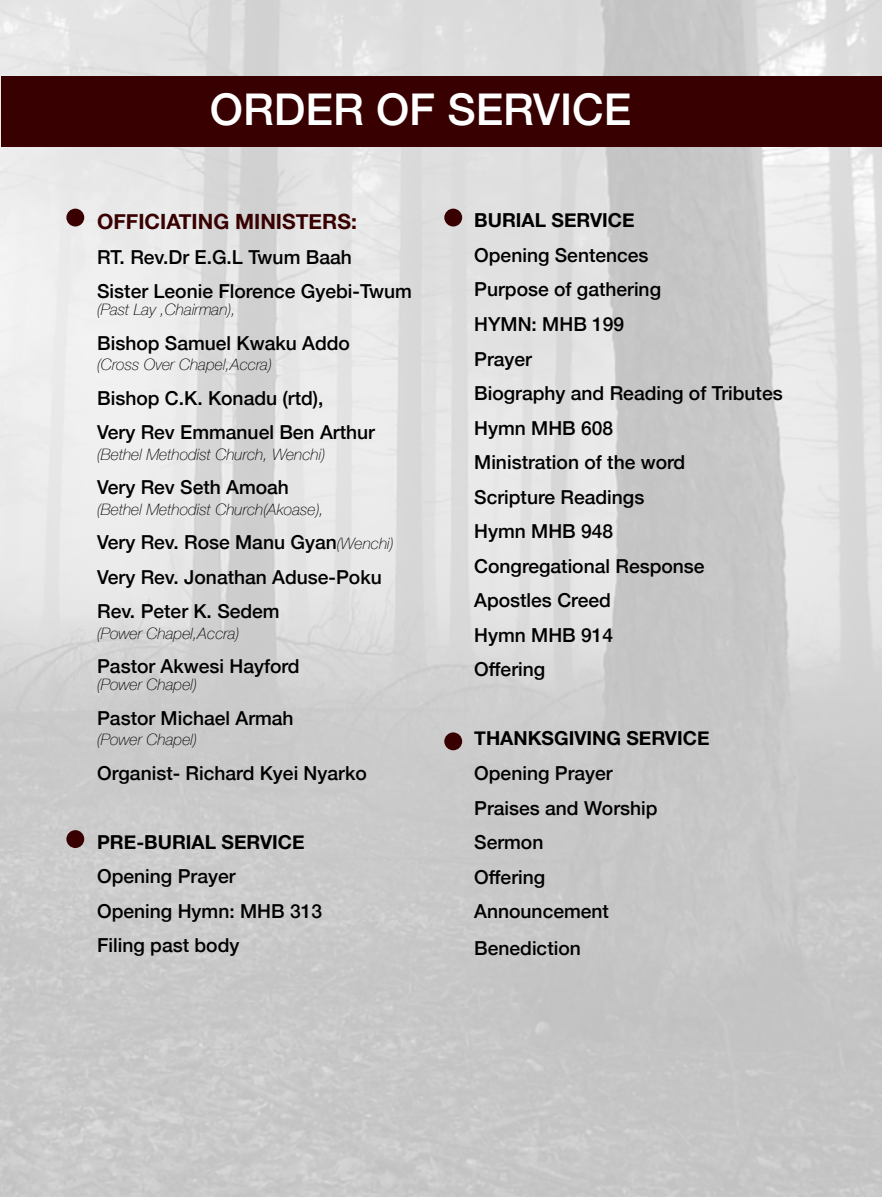
<style>
.page{position:relative;width:882px;height:1197px;background:#fff}
.page>*{position:absolute;margin:0;border:0;box-sizing:border-box;transform-origin:0 0}
.t1{font:500 43.75px "Helvetica Neue";color:#fff}
.t2{font:700 21px "Helvetica Neue";color:#380001}
.t3{font:500 19.25px/34.5px "Helvetica Neue";color:#000}
.t4{font:700 19.25px "Helvetica Neue";color:#000}
.t5{font:italic 100 15.75px "Helvetica Neue";color:#000}
.s1{font-weight:100;font-style:italic;font-size:15.75px}
</style>
<div class="page">
<img style="left:0;top:0;width:882px;height:1196px">
<div style="left:1px;top:76px;width:881px;height:71px;background:#380001"></div>
<div style="left:66px;top:209px;width:18px;height:17px;background:#380001;border-radius:50%"></div>
<div style="left:444px;top:209px;width:18px;height:17px;background:#380001;border-radius:50%"></div>
<div style="left:444px;top:732px;width:18px;height:18px;background:#380001;border-radius:50%"></div>
<div style="left:66px;top:830px;width:18px;height:18px;background:#380001;border-radius:50%"></div>
<h1 class="t1" style="left:210px;top:75px;width:423px">ORDER OF SERVICE</h1>
<p class="t2" style="left:97px;top:205px;width:261px">OFFICIATING MINISTERS:</p>
<p class="t3" style="left:97px;top:238px;width:316px">RT. Rev.Dr E.G.L Twum Baah<br>Sister Leonie Florence Gyebi-Twum</p>
<p class="t5" style="left:97px;top:297px;width:140px">(Past Lay ,Chairman),</p>
<p class="t3" style="left:97px;top:324px;width:254px">Bishop Samuel Kwaku Addo</p>
<p class="t5" style="left:97px;top:352px;width:176px">(Cross Over Chapel,Accra)</p>
<p class="t3" style="left:97px;top:379px;width:279px">Bishop C.K. Konadu (rtd),<br>Very Rev Emmanuel Ben Arthur</p>
<p class="t5" style="left:97px;top:442px;width:230px">(Bethel Methodist Church, Wenchi)</p>
<p class="t3" style="left:97px;top:469px;width:193px">Very Rev Seth Amoah</p>
<p class="t5" style="left:97px;top:497px;width:228px">(Bethel Methodist Church(Akoase),</p>
<p class="t3" style="left:97px;top:524px;width:298px">Very Rev. Rose Manu Gyan<span class="s1">(Wenchi)<br></span>Very Rev. Jonathan Aduse-Poku<br>Rev. Peter K. Sedem</p>
<p class="t5" style="left:97px;top:621px;width:144px">(Power Chapel,Accra)</p>
<p class="t3" style="left:97px;top:648px;width:204px">Pastor Akwesi Hayford</p>
<p class="t5" style="left:97px;top:672px;width:101px">(Power Chapel)</p>
<p class="t3" style="left:97px;top:699px;width:198px">Pastor Michael Armah</p>
<p class="t5" style="left:97px;top:728px;width:101px">(Power Chapel)</p>
<p class="t3" style="left:97px;top:754px;width:271px">Organist- Richard Kyei Nyarko</p>
<p class="t4" style="left:97px;top:827px;width:209px">PRE-BURIAL SERVICE</p>
<p class="t3" style="left:97px;top:858px;width:227px">Opening Prayer<br>Opening Hymn: MHB 313<br>Filing past body</p>
<p class="t4" style="left:474px;top:205px;width:162px">BURIAL SERVICE</p>
<p class="t3" style="left:474px;top:236px;width:310px">Opening Sentences<br>Purpose of gathering<br>HYMN: MHB 199<br>Prayer<br>Biography and Reading of Tributes<br>Hymn MHB 608<br>Ministration of the word<br>Scripture Readings<br>Hymn MHB 948<br>Congregational Response<br>Apostles Creed<br>Hymn MHB 914<br>Offering</p>
<p class="t4" style="left:474px;top:723px;width:237px">THANKSGIVING SERVICE</p>
<p class="t3" style="left:474px;top:754px;width:185px">Opening Prayer<br>Praises and Worship<br>Sermon<br>Offering<br>Announcement</p>
<p class="t3" style="left:474px;top:929px;width:108px">Benediction</p>
</div>
